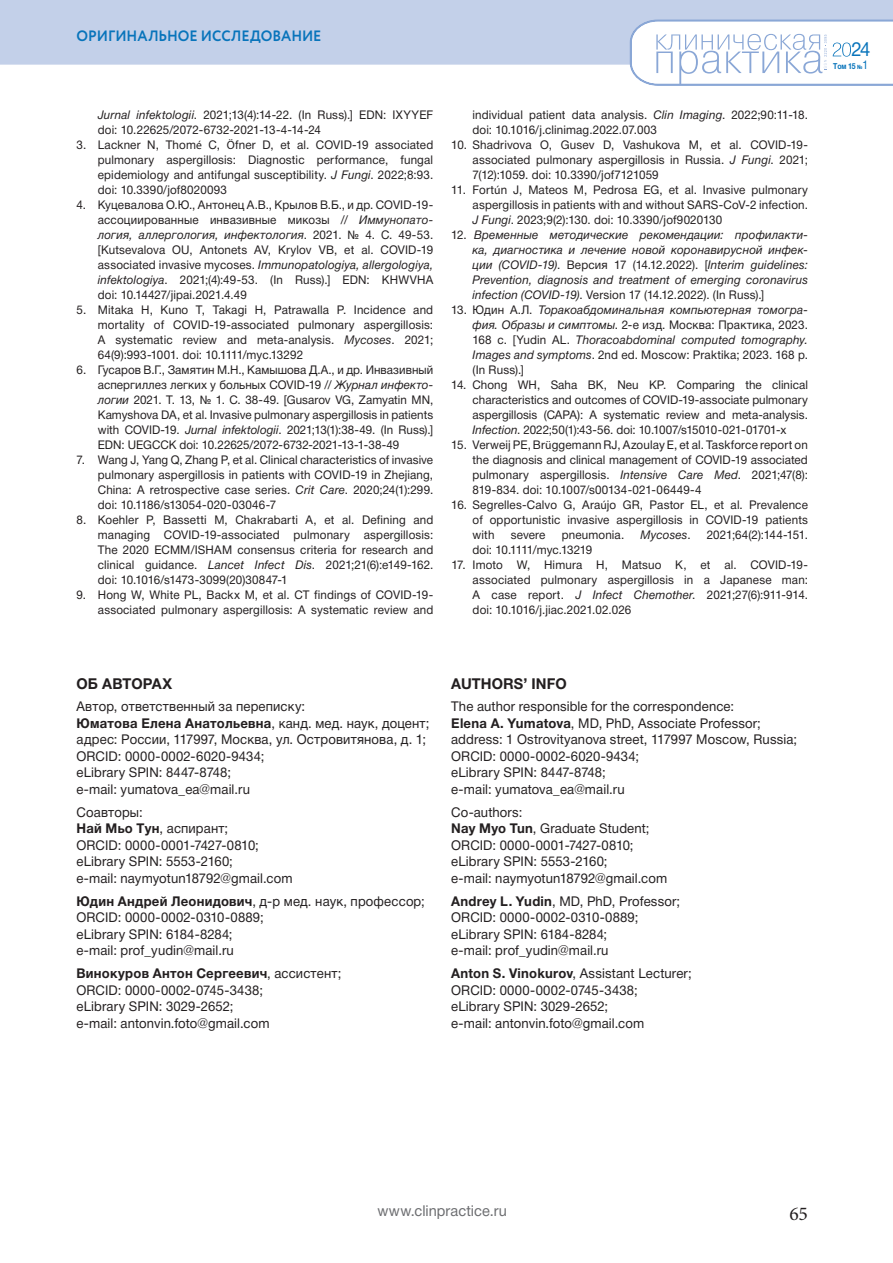
<style>
.page{position:relative;width:893px;height:1263px;background:#fff}
.page>*{position:absolute;margin:0;border:0;box-sizing:border-box;transform-origin:0 0}
.t1{font:19.5px "Helvetica Neue Cyr";color:#0874bb;scale:.95 1}
.t2{font:19.5px "Minion Pro";color:#231f20}
.t3{font:700 15px "Circe";letter-spacing:-.005em;color:#0874bb;scale:.95 1}
.t4{font:700 15px "Helvetica Neue Cyr";letter-spacing:.005em;color:#231f20}
.t5{font:15px "Helvetica Neue Cyr";letter-spacing:.005em;color:#6c6d70}
.t6{font:13.5px/16.5px "Helvetica Neue Cyr";letter-spacing:.01em;color:#231f20}
.t7{font:12px/15px "Helvetica Neue Cyr";letter-spacing:.01em;color:#231f20;text-align:justify}
.t8{font:italic 12px/15px "Helvetica Neue Cyr";letter-spacing:.015em;color:#231f20;text-align:justify}
.t9{font:12px "Helvetica Neue Cyr";letter-spacing:-.025em;color:#231f20}
.t10{font:12px "Helvetica Neue Cyr";letter-spacing:-.01em;color:#231f20}
.t11{font:700 8.25px "Helvetica Neue Cyr";color:#0874bb;scale:.85 1}
.s1{font-style:italic}
.s2{font-family:"Myriad Pro"}
.s3{font-style:normal}
.s4{font-weight:700}
.s5{font-size:6px}
.s6{font-weight:400;font-size:12px}
</style>
<div class="page">
<div style="left:0;top:0;width:893px;height:65px;background:#c3d0e9"></div>
<svg style="left:629px;top:19px;width:264px;height:67px"></svg>
<p class="t3" style="left:77px;top:26px;width:259px">ОРИГИНАЛЬНОЕ ИССЛЕДОВАНИЕ</p>
<p class="t7" style="left:98px;top:108px;width:337px"><span class="s1">Jurnal infektologii</span>. 2021;13(4):14-22. (In Russ).] EDN: IXYYEF doi: 10.22625/2072-6732-2021-13-4-14-24</p>
<p class="t7" style="left:98px;top:138px;width:337px;text-indent:-21px">3. Lackner N, Thom<span class="s2">é</span> C, <span class="s2">Ö</span>fner D, et al. COVID-19 associated pulmonary aspergillosis: Diagnostic performance, fungal epidemiology and antifungal susceptibility. <span class="s1">J Fungi</span>. 2022;8:93. doi: 10.3390/jof8020093</p>
<p class="t7" style="left:98px;top:198px;width:337px;text-indent:-21px">4. Куцевалова О.Ю., Антонец А.В., Крылов В.Б., и др. COVID-19- ассоциированные инвазивные микозы // <span class="s1">Иммунопато&shy;логия, аллергология, инфектология</span>. 2021. № 4. С. 49-53. [Kutsevalova OU, Antonets AV, Krylov VB, et al. COVID-19 associated invasive mycoses. <span class="s1">Immunopatologiya, allergologiya, infektologiya</span>. 2021;(4):49-53. (In Russ).] EDN: KHWVHA doi: 10.14427/jipai.2021.4.49</p>
<p class="t7" style="left:98px;top:303px;width:337px;text-indent:-21px">5. Mitaka H, Kuno T, Takagi H, Patrawalla P. Incidence and mortality of COVID-19-associated pulmonary aspergillosis:<br>A systematic review and meta-analysis. <span class="s1">Mycoses</span>. 2021; 64(9):993-1001. doi: 10.1111/myc.13292</p>
<p class="t7" style="left:98px;top:363px;width:337px;text-indent:-21px">6. Гусаров В.Г., Замятин М.Н., Камышова Д.А., и др. Инвазивный аспергиллез легких у больных COVID-19 // <span class="s1">Журнал инфекто&shy;логии</span> 2021. Т. 13, № 1. С. 38-49. [Gusarov VG, Zamyatin MN, Kamyshova DA, et al. Invasive pulmonary aspergillosis in patients with COVID-19. <span class="s1">Jurnal infektologii</span>. 2021;13(1):38-49. (In Russ).] EDN: UEGCCK doi: 10.22625/2072-6732-2021-13-1-38-49</p>
<p class="t7" style="left:98px;top:453px;width:337px;text-indent:-21px">7. Wang J, Yang Q, Zhang P, et al. Clinical characteristics of invasive pulmonary aspergillosis in patients with COVID-19 in Zhejiang, China: A retrospective case series. <span class="s1">Crit Care</span>. 2020;24(1):299. doi: 10.1186/s13054-020-03046-7</p>
<p class="t7" style="left:98px;top:513px;width:337px;text-indent:-21px">8. Koehler P, Bassetti M, Chakrabarti A, et al. Defining and managing COVID-19-associated pulmonary aspergillosis:<br>The 2020 ECMM/ISHAM consensus criteria for research and clinical guidance. <span class="s1">Lancet Infect Dis</span>. 2021;21(6):e149-162. doi: 10.1016/s1473-3099(20)30847-1</p>
<p class="t7" style="left:77px;top:588px;width:358px;text-align:right">9. Hong W, White PL, Backx M, et al. CT findings of COVID-19- associated pulmonary aspergillosis: A systematic review and</p>
<p class="t7" style="left:473px;top:108px;width:337px">individual patient data analysis. <span class="s1">Clin Imaging</span>. 2022;90:11-18. doi: 10.1016/j.clinimag.2022.07.003</p>
<p class="t7" style="left:473px;top:138px;width:337px;text-indent:-21px">10. Shadrivova O, Gusev D, Vashukova M, et al. COVID-19- associated pulmonary aspergillosis in Russia. <span class="s1">J Fungi</span>. 2021; 7(12):1059. doi: 10.3390/jof7121059</p>
<p class="t7" style="left:473px;top:183px;width:337px;text-indent:-21px">11. Fort<span class="s2">ú</span>n J, Mateos M, Pedrosa EG, et al. Invasive pulmonary aspergillosis in patients with and without SARS-CoV-2 infection.<br><span class="s1">J Fungi</span>. 2023;9(2):130. doi: 10.3390/jof9020130</p>
<p class="t8" style="left:473px;top:228px;width:337px;text-indent:-21px"><span class="s3">12.</span> Временные методические рекомендации: профилакти&shy;ка, диагностика и лечение новой коронавирусной инфек&shy;ции (COVID-19)<span class="s3">. Версия 17 (14.12.2022). [</span>Interim guidelines:<br>Prevention, diagnosis and treatment of emerging coronavirus infection (COVID-19)<span class="s3">. Version 17 (14.12.2022). (In Russ).]</span></p>
<p class="t8" style="left:473px;top:303px;width:337px;text-indent:-21px"><span class="s3">13. Юдин А.Л.</span> Торакоабдоминальная компьютерная томогра&shy;фия. Образы и симптомы<span class="s3">. 2-е изд. Москва: Практика, 2023.<br>168 с. [Yudin AL.</span> Thoracoabdominal computed tomography.<br>Images and symptoms<span class="s3">. 2nd ed. Moscow: Praktika; 2023. 168 р. (In Russ).]</span></p>
<p class="t7" style="left:473px;top:378px;width:337px;text-indent:-21px">14. Chong WH, Saha BK, Neu KP. Comparing the clinical characteristics and outcomes of COVID-19-associate pulmonary aspergillosis (CAPA): A systematic review and meta-analysis.<br><span class="s1">Infection</span>. 2022;50(1):43-56. doi: 10.1007/s15010-021-01701-x</p>
<p class="t7" style="left:473px;top:438px;width:337px;text-indent:-21px">15. Verweij PE, Br<span class="s2">ü</span>ggemann RJ, Azoulay E, et al. Taskforce report on the diagnosis and clinical management of COVID-19 associated pulmonary aspergillosis. <span class="s1">Intensive Care Med</span>. 2021;47(8):<br>819-834. doi: 10.1007/s00134-021-06449-4</p>
<p class="t7" style="left:473px;top:498px;width:337px;text-indent:-21px">16. Segrelles-Calvo G, Ara<span class="s2">ú</span>jo GR, Pastor EL, et al. Prevalence of opportunistic invasive aspergillosis in COVID-19 patients with</p>
<p class="t7" style="left:511px;top:528px;width:36px">severe</p>
<p class="t7" style="left:562px;top:528px;width:64px">pneumonia.</p>
<p class="t8" style="left:640px;top:528px;width:52px">Mycoses<span class="s3">.</span></p>
<p class="t10" style="left:707px;top:528px;width:103px">2021;64(2):144-151.</p>
<p class="t9" style="left:473px;top:543px;width:121px">doi: 10.1111/myc.13219</p>
<p class="t7" style="left:473px;top:558px;width:337px;text-indent:-21px">17. Imoto W, Himura H, Matsuo K, et al. COVID-19- associated pulmonary aspergillosis in a Japanese man:<br>A case report. <span class="s1">J Infect Chemother</span>. 2021;27(6):911-914. doi: 10.1016/j.jiac.2021.02.026</p>
<p class="t4" style="left:77px;top:675px;width:97px">ОБ АВТОРАХ</p>
<p class="t6" style="left:77px;top:698px;width:354px">Автор, ответственный за переписку:<br><span class="s4">Юматова Елена Анатольевна</span>, канд. мед. наук, доцент; адрес: России, 117997, Москва, ул. Островитянова, д. 1; ORCID: 0000-0002-6020-9434;<br>eLibrary SPIN: 8447-8748;<br>e-mail: yumatova_ea@mail.ru</p>
<p class="t6" style="left:77px;top:804px;width:218px">Соавторы:<br><span class="s4">Най Мьо Тун</span>, аспирант;<br>ORCID: 0000-0001-7427-0810; eLibrary SPIN: 5553-2160;<br>e-mail: naymyotun18792@gmail.com</p>
<p class="t6" style="left:77px;top:893px;width:350px"><span class="s4">Юдин Андрей Леонидович</span>, д-р мед. наук, профессор; ORCID: 0000-0002-0310-0889;<br>eLibrary SPIN: 6184-8284;<br>e-mail: prof_yudin@mail.ru</p>
<p class="t6" style="left:77px;top:965px;width:266px"><span class="s4">Винокуров Антон Сергеевич</span>, ассистент; ORCID: 0000-0002-0745-3438;<br>eLibrary SPIN: 3029-2652;<br>e-mail: antonvin.foto@gmail.com</p>
<p class="t4" style="left:451px;top:675px;width:117px">AUTHORS’ INFO</p>
<p class="t6" style="left:451px;top:698px;width:347px">The author responsible for the correspondence:<br><span class="s4">Elena A. Yumatova</span>, MD, PhD, Associate Professor; address: 1 Ostrovityanova street, 117997 Moscow, Russia; ORCID: 0000-0002-6020-9434;<br>eLibrary SPIN: 8447-8748;<br>e-mail: yumatova_ea@mail.ru</p>
<p class="t6" style="left:451px;top:804px;width:218px">Co-authors:<br><span class="s4">Nay Myo Tun</span>, Graduate Student;<br>ORCID: 0000-0001-7427-0810; eLibrary SPIN: 5553-2160;<br>e-mail: naymyotun18792@gmail.com</p>
<p class="t6" style="left:451px;top:893px;width:230px"><span class="s4">Andrey L. Yudin</span>, MD, PhD, Professor;<br>ORCID: 0000-0002-0310-0889; eLibrary SPIN: 6184-8284;<br>e-mail: prof_yudin@mail.ru</p>
<p class="t6" style="left:451px;top:965px;width:242px"><span class="s4">Anton S. Vinokurov</span>, Assistant Lecturer; ORCID: 0000-0002-0745-3438;<br>eLibrary SPIN: 3029-2652;<br>e-mail: antonvin.foto@gmail.com</p>
<h1 class="t1" style="left:851px;top:39px;width:22px">24</h1>
<p class="t11" style="left:833px;top:61px;width:43px">Том 15 <span class="s5">№</span><span class="s6">1</span></p>
<p class="t5" style="left:377px;top:1203px;width:131px">www.clinpractice.ru</p>
<h1 class="t2" style="left:789px;top:1200px;width:20px">65</h1>
</div>
